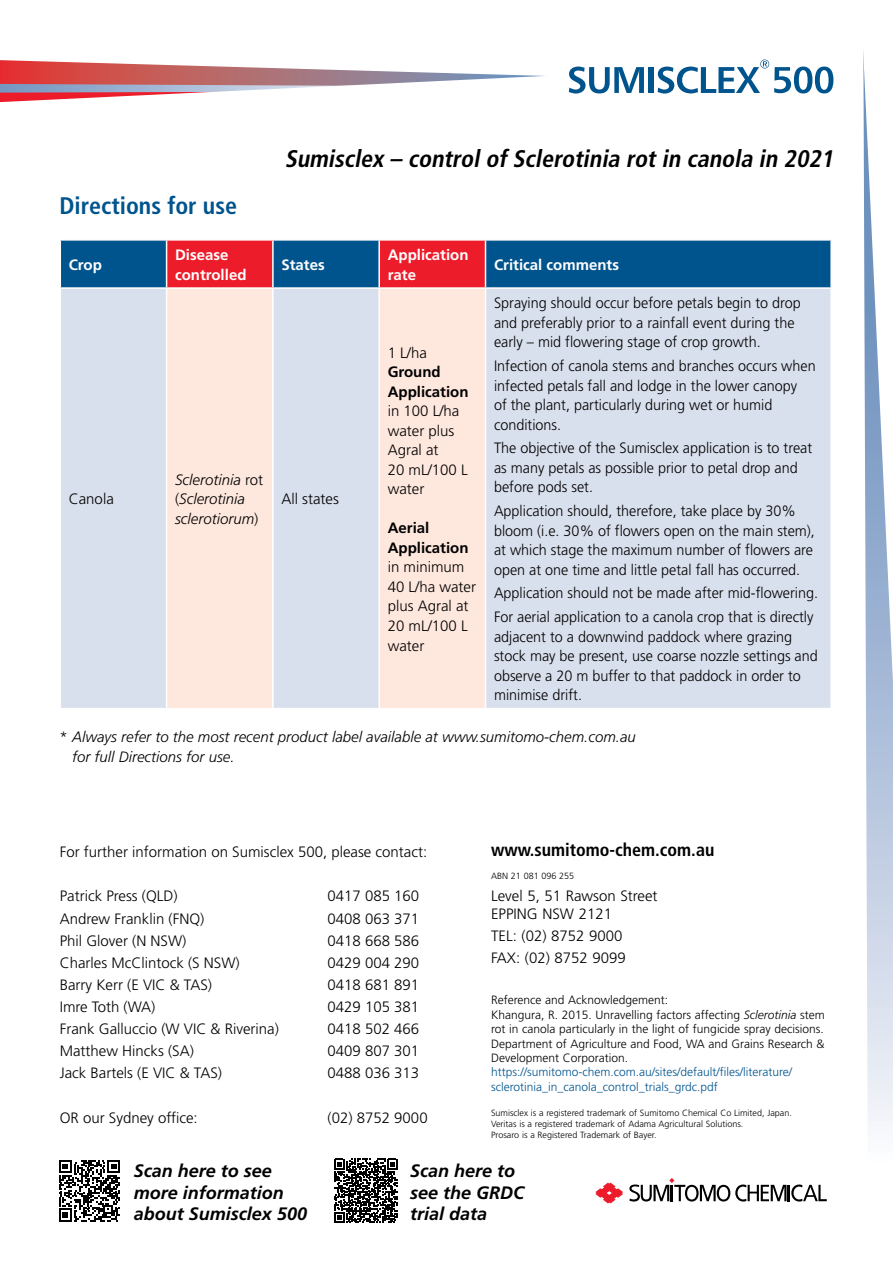
<style>
.page{position:relative;width:893px;height:1263px;background:#fff}
.page>*{position:absolute;margin:0;border:0;box-sizing:border-box;transform-origin:0 0}
.t1{font:italic 700 condensed 24px "Frutiger";color:#000}
.t2{font:700 condensed 24px "Frutiger";color:#00548e}
.t3{font:italic 700 18px/21.6px "Frutiger";color:#000}
.t4{font:700 condensed 18px "Frutiger";color:#000}
.t5{font:300 15px/19.5px "Frutiger";color:#000;scale:.96 1}
.t6{font:300 15px/19.5px "Frutiger";color:#000}
.t7{font:italic 300 15px/19.5px "Frutiger";color:#000}
.t8{font:700 15px/19.5px "Frutiger";color:#fff}
.t9{font:700 15px/19.5px "Frutiger";color:#000}
.t10{font:300 12px/14.4px "Frutiger";color:#000}
.t11{font:300 12px/14.4px "Frutiger";color:#00548e}
.t12{font:300 9px/10.8px "Frutiger";color:#000}
.s1{font-style:normal}
.s2{font-style:italic}
</style>
<div class="page">
<svg style="left:0;top:59px;width:834px;height:44px"></svg>
<svg style="left:863px;top:50px;width:30px;height:1076px"></svg>
<svg style="left:595px;top:1182px;width:28px;height:21px"></svg>
<svg style="left:629px;top:1178px;width:198px;height:24px"></svg>
<svg style="left:61px;top:241px;width:769px;height:46px;background:#414472"></svg>
<div style="left:61px;top:289px;width:769px;height:419px;background:#d9e0ed"></div>
<svg style="left:167px;top:289px;width:318px;height:419px;background:#f1e4e2"></svg>
<hr style="left:166px;top:241px;width:1px;height:46px;background:#fff">
<hr style="left:272px;top:241px;width:2px;height:46px;background:#fff">
<hr style="left:378px;top:241px;width:2px;height:46px;background:#fff">
<hr style="left:485px;top:241px;width:1px;height:46px;background:#fff">
<hr style="left:166px;top:289px;width:1px;height:419px;background:#fff">
<hr style="left:272px;top:289px;width:2px;height:419px;background:#fff">
<hr style="left:378px;top:289px;width:2px;height:419px;background:#fff">
<hr style="left:485px;top:289px;width:1px;height:419px;background:#fff">
<svg style="left:569px;top:67px;width:75px;height:27px"></svg>
<div style="left:648px;top:67px;width:6px;height:26px;background:#00548e"></div>
<svg style="left:658px;top:60px;width:175px;height:34px"></svg>
<svg style="left:59px;top:1160px;width:61px;height:61px"></svg>
<svg style="left:334px;top:1159px;width:64px;height:64px"></svg>
<h1 class="t2" style="left:60px;top:191px;width:179px">Directions for use</h1>
<h1 class="t1" style="left:285px;top:144px;width:555px">Sumisclex – controlofSclerotinia rotin canola in 2021</h1>
<p class="t8" style="left:69px;top:255px;width:35px">Crop</p>
<p class="t8" style="left:175px;top:245px;width:73px">Disease controlled</p>
<p class="t8" style="left:281px;top:255px;width:45px">States</p>
<p class="t8" style="left:388px;top:245px;width:82px">Application rate</p>
<p class="t8" style="left:494px;top:255px;width:127px">Critical comments</p>
<p class="t5" style="left:494px;top:293px;width:321px">Spraying should occur before petals begin to drop and preferably prior to a rainfall event during the early – mid flowering stage of crop growth.</p>
<p class="t5" style="left:494px;top:356px;width:337px">Infection of canola stems and branches occurs when infected petals fall and lodge in the lower canopy<br>of the plant, particularly during wet or humid conditions.</p>
<p class="t5" style="left:494px;top:438px;width:333px">The objective of the Sumisclex application is to treat as many petals as possible prior to petal drop and before pods set.</p>
<p class="t5" style="left:494px;top:501px;width:336px">Application should, therefore, take place by 30% bloom (i.e. 30% of flowers open on the main stem), at which stage the maximum number of flowers are open at one time and little petal fall has occurred.</p>
<p class="t5" style="left:494px;top:581px;width:339px;line-height:23.7px">Application should not be made after mid-flowering.<br>For aerial application to a canola crop that is directly</p>
<p class="t5" style="left:494px;top:627px;width:339px">adjacent to a downwind paddock where grazing stock may be present, use coarse nozzle settings and observe a 20 m buffer to that paddock in order to minimise drift.</p>
<p class="t7" style="left:72px;top:727px;width:565px;text-indent:-13px"><span class="s1">*</span> Always refer to the most recent product label available at www.sumitomo-chem.com.au for full Directions for use.</p>
<p class="t6" style="left:388px;top:343px;width:41px">1 L/ha</p>
<p class="t9" style="left:388px;top:362px;width:82px">Ground<br>Application</p>
<p class="t6" style="left:388px;top:401px;width:82px">in 100 L/ha water plus<br>Agral at<br>20 mL/100 L water</p>
<p class="t9" style="left:388px;top:518px;width:82px">Aerial<br>Application</p>
<p class="t6" style="left:388px;top:557px;width:90px">in minimum<br>40 L/ha water plus Agral at<br>20 mL/100 L water</p>
<p class="t7" style="left:175px;top:470px;width:90px">Sclerotinia <span class="s1">rot (</span>Sclerotinia sclerotiorum<span class="s1">)</span></p>
<p class="t6" style="left:69px;top:489px;width:47px">Canola</p>
<p class="t6" style="left:281px;top:489px;width:59px">All states</p>
<p class="t4" style="left:491px;top:839px;width:225px">www.sumitomo-chem.com.au</p>
<p class="t12" style="left:491px;top:870px;width:85px">ABN 21 081 096 255</p>
<p class="t6" style="left:491px;top:887px;width:168px;line-height:18px">Level 5, 51 Rawson Street<br>EPPING NSW 2121</p>
<p class="t6" style="left:491px;top:925px;width:136px;line-height:22.2px">TEL: (02) 8752 9000<br>FAX: (02) 8752 9099</p>
<p class="t10" style="left:491px;top:993px;width:335px">Reference and Acknowledgement:<br>Khangura, R. 2015. Unravelling factors affecting <span class="s2">Sclerotinia</span> stem rot in canola particularly in the light of fungicide spray decisions.<br>Department of Agriculture and Food, WA and Grains Research &amp; Development Corporation.</p>
<p class="t11" style="left:491px;top:1065px;width:303px">https://sumitomo-chem.com.au/sites/default/files/literature/ sclerotinia_in_canola_control_trials_grdc.pdf</p>
<p class="t12" style="left:491px;top:1107px;width:302px">Sumisclex is a registered trademark of Sumitomo Chemical Co Limited, Japan.<br>Veritas is a registered trademark of Adama Agricultural Solutions.<br>Prosaro is a Registered Trademark of Bayer.</p>
<p class="t6" style="left:60px;top:842px;width:369px">For further information on Sumisclex 500, please contact:</p>
<p class="t6" style="left:60px;top:886px;width:120px">Patrick Press (QLD)</p>
<p class="t6" style="left:328px;top:886px;width:93px">0417 085 160</p>
<p class="t6" style="left:60px;top:908px;width:146px">Andrew Franklin (FNQ)</p>
<p class="t6" style="left:328px;top:908px;width:93px">0408 063 371</p>
<p class="t6" style="left:60px;top:931px;width:128px">Phil Glover (N NSW)</p>
<p class="t6" style="left:328px;top:931px;width:93px">0418 668 586</p>
<p class="t6" style="left:60px;top:953px;width:182px">Charles McClintock (S NSW)</p>
<p class="t6" style="left:328px;top:953px;width:93px">0429 004 290</p>
<p class="t6" style="left:60px;top:975px;width:154px">Barry Kerr (E VIC &amp; TAS)</p>
<p class="t6" style="left:328px;top:975px;width:93px">0418 681 891</p>
<p class="t6" style="left:60px;top:997px;width:97px">Imre Toth (WA)</p>
<p class="t6" style="left:328px;top:997px;width:93px">0429 105 381</p>
<p class="t6" style="left:60px;top:1019px;width:221px">Frank Galluccio (W VIC &amp; Riverina)</p>
<p class="t6" style="left:328px;top:1019px;width:93px">0418 502 466</p>
<p class="t6" style="left:60px;top:1041px;width:136px">Matthew Hincks (SA)</p>
<p class="t6" style="left:328px;top:1041px;width:93px">0409 807 301</p>
<p class="t6" style="left:60px;top:1063px;width:164px">Jack Bartels (E VIC &amp; TAS)</p>
<p class="t6" style="left:328px;top:1063px;width:93px">0488 036 313</p>
<p class="t6" style="left:60px;top:1108px;width:140px">OR our Sydney office:</p>
<p class="t6" style="left:328px;top:1108px;width:102px">(02) 8752 9000</p>
<p class="t3" style="left:134px;top:1160px;width:175px">Scan here to see more information about Sumisclex 500</p>
<p class="t3" style="left:410px;top:1160px;width:116px">Scan here to see the GRDC trial data</p>
</div>
